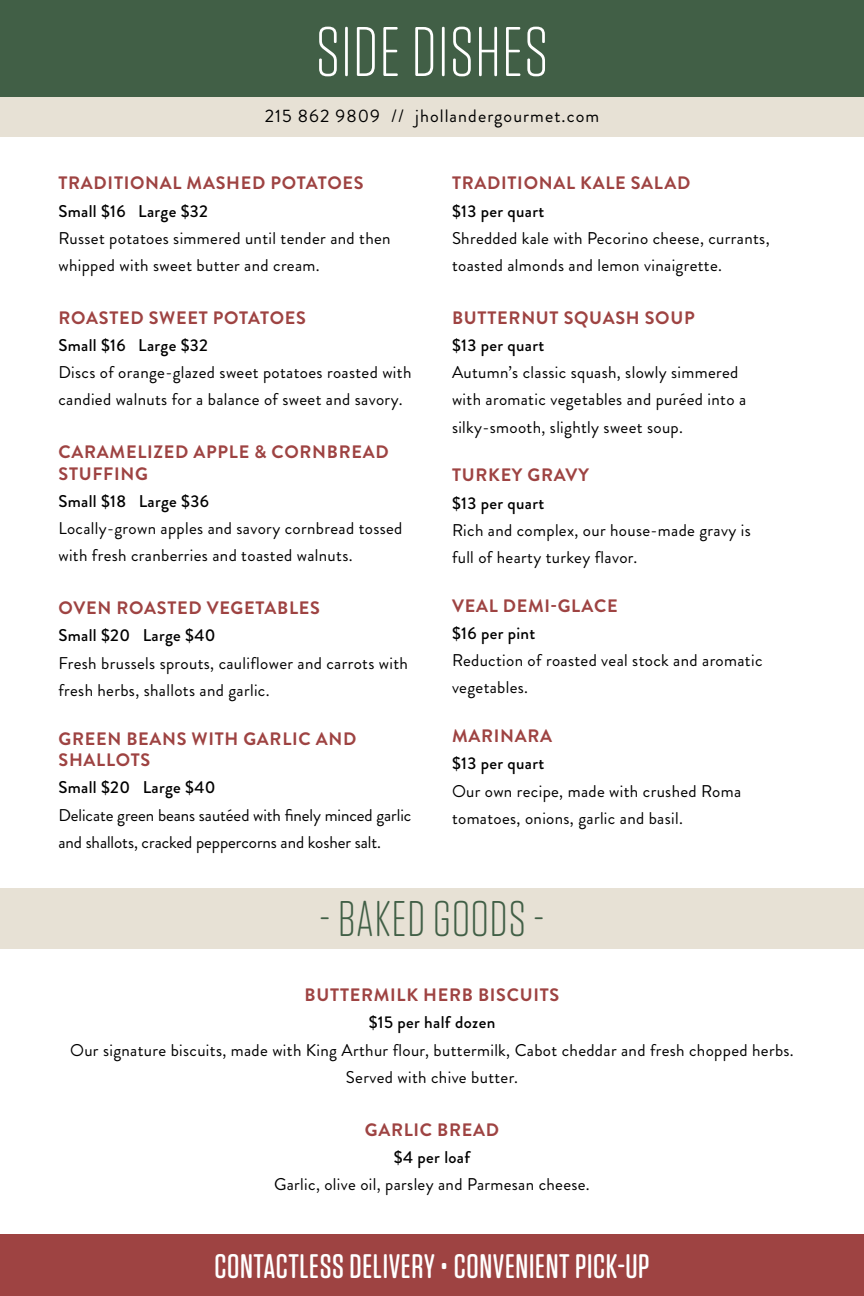
<style>
.page{position:relative;width:864px;height:1296px;background:#fff}
.page>*{position:absolute;margin:0;border:0;box-sizing:border-box;transform-origin:0 0}
.t1{font:300 70px "Tungsten Rounded";letter-spacing:.02em;color:#fff}
.t2{font:300 50px "Tungsten Rounded";letter-spacing:.02em;color:#415f46}
.t3{font:500 34px "Tungsten Rounded";letter-spacing:.02em;color:#fff}
.t4{font:700 18px/21.6px "Brandon Grotesque";letter-spacing:.04em;color:#9e4342}
.t5{font:18px "Brandon Grotesque";letter-spacing:.06em;color:#000}
.t6{font:17px/27.2px "Brandon Grotesque";letter-spacing:.02em;color:#000}
.t7{font:500 17px "Brandon Grotesque";letter-spacing:.02em;color:#000}
.t8{font:17px/27.2px "Brandon Grotesque";letter-spacing:-.005em;color:#000}
</style>
<div class="page">
<div style="left:0;top:0;width:864px;height:97px;background:#415f46"></div>
<div style="left:0;top:97px;width:864px;height:40px;background:#e7e1d5"></div>
<div style="left:0;top:1235px;width:864px;height:61px;background:#9e4342"></div>
<div style="left:0;top:888px;width:864px;height:61px;background:#e7e1d5"></div>
<h1 class="t1" style="left:316px;top:16px;width:234px">SIDE DISHES</h1>
<p class="t5" style="left:265px;top:103px;width:336px">215 862 9809 // jhollandergourmet.com</p>
<p class="t4" style="left:59px;top:173px;width:307px">TRADITIONAL MASHED POTATOES</p>
<p class="t7" style="left:58px;top:199px;width:151px">Small $16 Large $32</p>
<p class="t6" style="left:58px;top:225px;width:334px">Russet potatoes simmered until tender and then whipped with sweet butter and cream.</p>
<p class="t4" style="left:59px;top:307px;width:249px">ROASTED SWEET POTATOES</p>
<p class="t7" style="left:58px;top:333px;width:151px">Small $16 Large $32</p>
<p class="t6" style="left:58px;top:359px;width:355px">Discs of orange-glazed sweet potatoes roasted with candied walnuts for a balance of sweet and savory.</p>
<p class="t4" style="left:59px;top:442px;width:332px">CARAMELIZED APPLE &amp; CORNBREAD<br>STUFFING</p>
<p class="t7" style="left:58px;top:489px;width:152px">Small $18 Large $36</p>
<p class="t6" style="left:58px;top:515px;width:346px">Locally-grown apples and savory cornbread tossed with fresh cranberries and toasted walnuts.</p>
<p class="t4" style="left:59px;top:598px;width:263px">OVEN ROASTED VEGETABLES</p>
<p class="t7" style="left:58px;top:624px;width:159px">Small $20 Large $40</p>
<p class="t6" style="left:58px;top:649px;width:351px">Fresh brussels sprouts, cauliflower and carrots with fresh herbs, shallots and garlic.</p>
<p class="t4" style="left:59px;top:728px;width:299px">GREEN BEANS WITH GARLIC AND<br>SHALLOTS</p>
<p class="t7" style="left:58px;top:776px;width:159px">Small $20 Large $40</p>
<p class="t8" style="left:58px;top:801px;width:355px">Delicate green beans sautéed with finely minced garlic and shallots, cracked peppercorns and kosher salt.</p>
<p class="t4" style="left:452px;top:173px;width:240px">TRADITIONAL KALE SALAD</p>
<p class="t7" style="left:452px;top:199px;width:94px">$13 per quart</p>
<p class="t6" style="left:452px;top:225px;width:319px">Shredded kale with Pecorino cheese, currants, toasted almonds and lemon vinaigrette.</p>
<p class="t4" style="left:452px;top:307px;width:244px">BUTTERNUT SQUASH SOUP</p>
<p class="t7" style="left:452px;top:333px;width:94px">$13 per quart</p>
<p class="t6" style="left:452px;top:359px;width:296px">Autumn’s classic squash, slowly simmered with aromatic vegetables and puréed into a silky-smooth, slightly sweet soup.</p>
<p class="t4" style="left:452px;top:465px;width:138px">TURKEY GRAVY</p>
<p class="t7" style="left:452px;top:491px;width:94px">$13 per quart</p>
<p class="t6" style="left:452px;top:517px;width:300px">Rich and complex, our house-made gravy is full of hearty turkey flavor.</p>
<p class="t4" style="left:452px;top:595px;width:167px">VEAL DEMI-GLACE</p>
<p class="t7" style="left:452px;top:621px;width:85px">$16 per pint</p>
<p class="t6" style="left:452px;top:647px;width:312px">Reduction of roasted veal stock and aromatic vegetables.</p>
<p class="t4" style="left:452px;top:726px;width:102px">MARINARA</p>
<p class="t7" style="left:452px;top:752px;width:94px">$13 per quart</p>
<p class="t6" style="left:452px;top:777px;width:291px">Our own recipe, made with crushed Roma tomatoes, onions, garlic and basil.</p>
<h2 class="t2" style="left:320px;top:893px;width:226px">- BAKED GOODS -</h2>
<p class="t4" style="left:305px;top:984px;width:256px">BUTTERMILK HERB BISCUITS</p>
<p class="t7" style="left:369px;top:1011px;width:128px">$15 per half dozen</p>
<p class="t6" style="left:70px;top:1036px;width:725px;text-align:center">Our signature biscuits, made with King Arthur flour, buttermilk, Cabot cheddar and fresh chopped herbs.<br>Served with chive butter.</p>
<p class="t4" style="left:365px;top:1119px;width:136px">GARLIC BREAD</p>
<p class="t7" style="left:394px;top:1145px;width:78px">$4 per loaf</p>
<p class="t6" style="left:274px;top:1171px;width:317px">Garlic, olive oil, parsley and Parmesan cheese.</p>
<h3 class="t3" style="left:214px;top:1248px;width:437px">CONTACTLESS DELIVERY • CONVENIENT PICK-UP</h3>
</div>
